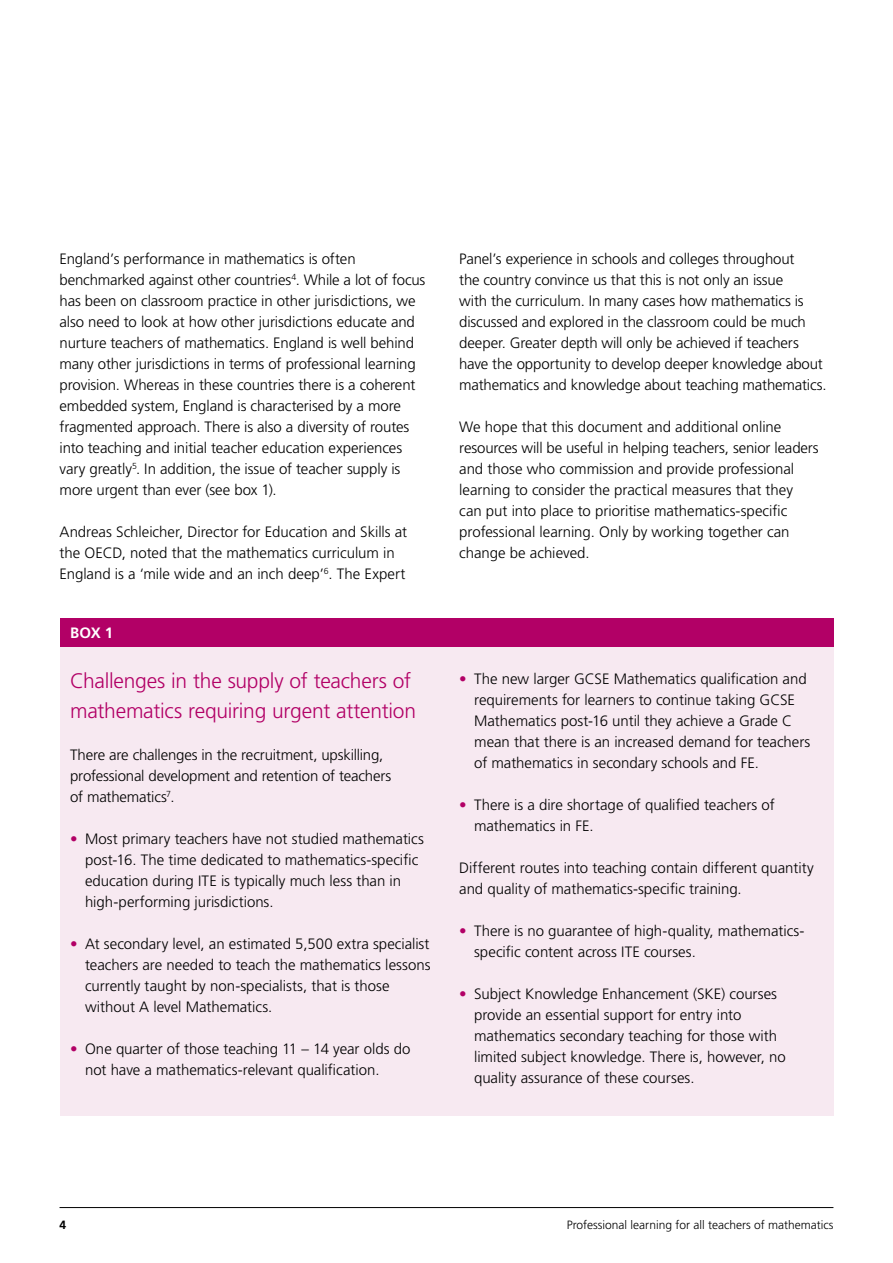
<style>
.page{position:relative;width:893px;height:1263px;background:#fff}
.page>*{position:absolute;margin:0;border:0;box-sizing:border-box;transform-origin:0 0}
.t1{font:300 21px/30px "Frutiger LT Pro";letter-spacing:-.01em;color:#b20066}
.t2{font:300 15px/21px "Frutiger LT Pro";letter-spacing:-.005em;color:#000}
.t3{font:700 15px "Frutiger LT Pro";color:#fff}
.t4{font:300 12px "Frutiger LT Pro";color:#000}
.t5{font:700 12px "Frutiger LT Pro";color:#000}
.s1{color:#b20066}
</style>
<div class="page">
<hr style="left:60px;top:1207px;width:773px;height:1px;background:#000">
<div style="left:60px;top:619px;width:773px;height:28px;background:#b20066"></div>
<div style="left:60px;top:647px;width:773px;height:468px;background:#f7e9f1"></div>
<p class="t2" style="left:60px;top:248px;width:367px">England’s performance in mathematics is often benchmarked against other countries<sup>4</sup>. While a lot of focus has been on classroom practice in other jurisdictions, we also need to look at how other jurisdictions educate and nurture teachers of mathematics. England is well behind many other jurisdictions in terms of professional learning provision. Whereas in these countries there is a coherent embedded system, England is characterised by a more fragmented approach. There is also a diversity of routes into teaching and initial teacher education experiences vary greatly<sup>5</sup>. In addition, the issue of teacher supply is more urgent than ever (see box 1).</p>
<p class="t2" style="left:60px;top:521px;width:349px">Andreas Schleicher, Director for Education and Skills at the OECD, noted that the mathematics curriculum in<br>England is a ‘mile wide and an inch deep’<sup>6</sup>. The Expert</p>
<p class="t3" style="left:70px;top:624px;width:45px">BOX 1</p>
<h1 class="t1" style="left:70px;top:666px;width:347px">Challenges in the supply of teachers of mathematics requiring urgent attention</h1>
<p class="t2" style="left:70px;top:744px;width:323px">There are challenges in the recruitment, upskilling, professional development and retention of teachers of mathematics<sup>7</sup>.</p>
<p class="t2" style="left:85px;top:828px;width:340px;text-indent:-15px"><span class="s1">•</span> Most primary teachers have not studied mathematics post-16. The time dedicated to mathematics-specific education during ITE is typically much less than in high-performing jurisdictions.</p>
<p class="t2" style="left:85px;top:933px;width:347px;text-indent:-15px"><span class="s1">•</span> At secondary level, an estimated 5,500 extra specialist teachers are needed to teach the mathematics lessons currently taught by non-specialists, that is those without A level Mathematics.</p>
<p class="t2" style="left:85px;top:1038px;width:327px;text-indent:-15px"><span class="s1">•</span> One quarter of those teaching 11 – 14 year olds do not have a mathematics-relevant qualification.</p>
<p class="t2" style="left:459px;top:248px;width:369px">Panel’s experience in schools and colleges throughout<br>the country convince us that this is not only an issue<br>with the curriculum. In many cases how mathematics is discussed and explored in the classroom could be much deeper. Greater depth will only be achieved if teachers have the opportunity to develop deeper knowledge about mathematics and knowledge about teaching mathematics.</p>
<p class="t2" style="left:459px;top:416px;width:361px">We hope that this document and additional online resources will be useful in helping teachers, senior leaders and those who commission and provide professional learning to consider the practical measures that they can put into place to prioritise mathematics-specific professional learning. Only by working together can change be achieved.</p>
<p class="t2" style="left:474px;top:668px;width:338px;text-indent:-15px"><span class="s1">•</span> The new larger GCSE Mathematics qualification and requirements for learners to continue taking GCSE Mathematics post-16 until they achieve a Grade C mean that there is an increased demand for teachers of mathematics in secondary schools and FE.</p>
<p class="t2" style="left:474px;top:794px;width:302px;text-indent:-15px"><span class="s1">•</span> There is a dire shortage of qualified teachers of mathematics in FE.</p>
<p class="t2" style="left:459px;top:857px;width:356px">Different routes into teaching contain different quantity and quality of mathematics-specific training.</p>
<p class="t2" style="left:474px;top:920px;width:332px;text-indent:-15px"><span class="s1">•</span> There is no guarantee of high-quality, mathematics&shy;specific content across ITE courses.</p>
<p class="t2" style="left:474px;top:983px;width:313px;text-indent:-15px"><span class="s1">•</span> Subject Knowledge Enhancement (SKE) courses provide an essential support for entry into mathematics secondary teaching for those with limited subject knowledge. There is, however, no quality assurance of these courses.</p>
<p class="t5" style="left:60px;top:1218px;width:8px">4</p>
<p class="t4" style="left:567px;top:1218px;width:268px">Professional learning for all teachers of mathematics</p>
</div>
